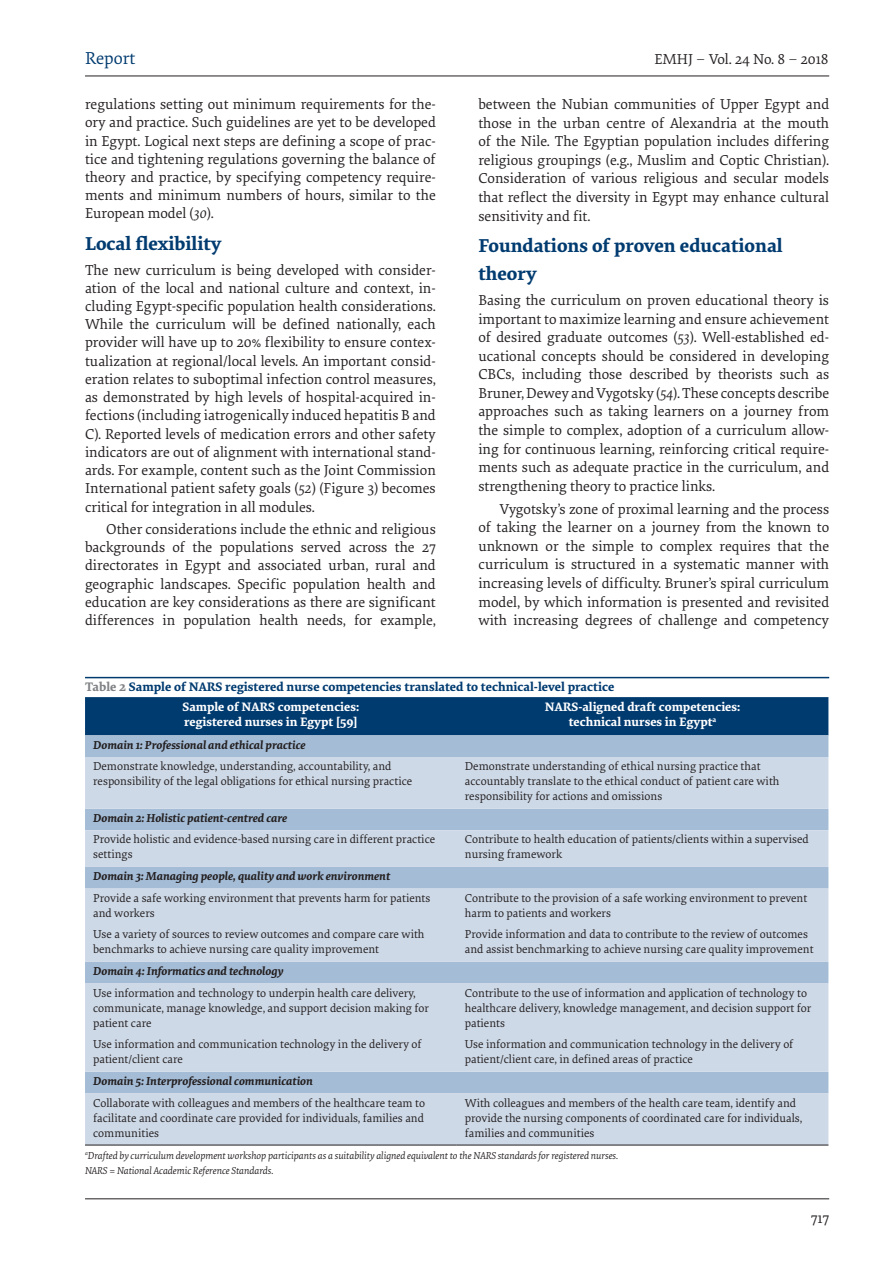
<style>
.page{position:relative;width:893px;height:1263px;background:#fff}
.page>*{position:absolute;margin:0;border:0;box-sizing:border-box;transform-origin:0 0}
.t1{font:700 19.5px/27.6px "Elena";color:#003b70}
.t2{font:18px "Elena";color:#003b70}
.Body_1{font:15px/18.1px "Elena";color:#231f20;text-align:justify}
.Body{font:15px/18.6px "Elena";color:#231f20;text-align:justify}
.tabletit{font:700 12.9px "Elena";color:#003b70}
.tabletxt1{font:700 12.75px "Elena";color:#fff}
.tabletxt{font:12px/15px "Elena";color:#231f20}
.tabletxt-2{font:italic 700 12px "Elena";color:#231f20}
.Table_note{font:italic 10.5px/15px "Elena";color:#231f20}
.s1{font-style:italic}
.s2{font-family:"Ropa Sans PTT";font-weight:300}
.s3{color:#808285}
</style>
<div class="page">
<hr style="left:85px;top:1198px;width:744px;height:1px;background:#231f20">
<hr style="left:85px;top:76px;width:744px;height:1px;background:#231f20">
<hr style="left:85px;top:677px;width:744px;height:1px;background:#003b70">
<svg style="left:85px;top:697px;width:743px;height:38px;background:#023c71"></svg>
<div style="left:85px;top:735px;width:743px;height:22px;background:#a4bcd6"></div>
<svg style="left:85px;top:757px;width:743px;height:388px;background:#c4d2e3"></svg>
<hr style="left:85px;top:1145px;width:372px;height:1px;background:#231f20">
<hr style="left:457px;top:1145px;width:371px;height:1px;background:#231f20">
<div style="left:93px;top:701px;width:356px;height:13px;background:#003b70"></div>
<div style="left:93px;top:716px;width:356px;height:13px;background:#003b70"></div>
<div style="left:465px;top:701px;width:355px;height:13px;background:#003b70"></div>
<div style="left:465px;top:716px;width:355px;height:13px;background:#003b70"></div>
<p class="t2" style="left:85px;top:46px;width:52px">Report</p>
<p class="Body_1" style="left:85px;top:95px;width:352px">regulations setting out minimum requirements for the&shy;ory and practice. Such guidelines are yet to be developed in Egypt. Logical next steps are defining a scope of prac&shy;tice and tightening regulations governing the balance of theory and practice, by specifying competency require&shy;ments and minimum numbers of hours, similar to the European model (<span class="s1">30</span>).</p>
<h1 class="t1" style="left:85px;top:228px;width:138px">Local flexibility</h1>
<p class="Body_1" style="left:85px;top:260px;width:352px">The new curriculum is being developed with consider&shy;ation of the local and national culture and context, in&shy;cluding Egypt-specific population health considerations.<br>While the curriculum will be defined nationally, each provider will have up to 20% flexibility to ensure contex&shy;tualization at regional/local levels. An important consid&shy;eration relates to suboptimal infection control measures, as demonstrated by high levels of hospital-acquired in&shy;fections (including iatrogenically induced hepatitis B and C). Reported levels of medication errors and other safety indicators are out of alignment with international stand&shy;ards. For example, content such as the Joint Commission International patient safety goals (<span class="s1">52</span>) (Figure 3) becomes critical for integration in all modules.</p>
<p class="Body" style="left:85px;top:519px;width:352px;line-height:18.1px;text-indent:21px">Other considerations include the ethnic and religious backgrounds of the populations served across the 27 directorates in Egypt and associated urban, rural and geographic landscapes. Specific population health and education are key considerations as there are significant differences in population health needs, for example,</p>
<p class="Body_1" style="left:654px;top:49px;width:176px">EMHJ <span class="s2">–</span> Vol. 24 No. 8 <span class="s2">–</span> 2018</p>
<p class="Body" style="left:478px;top:94px;width:352px">between the Nubian communities of Upper Egypt and those in the urban centre of Alexandria at the mouth of the Nile. The Egyptian population includes differing religious groupings (e.g., Muslim and Coptic Christian).<br>Consideration of various religious and secular models that reflect the diversity in Egypt may enhance cultural sensitivity and fit.</p>
<h1 class="t1" style="left:478px;top:231px;width:306px">Foundations of proven educational theory</h1>
<p class="Body_1" style="left:478px;top:290px;width:352px;line-height:18.6px">Basing the curriculum on proven educational theory is important to maximize learning and ensure achievement of desired graduate outcomes (<span class="s1">53</span>). Well-established ed&shy;ucational concepts should be considered in developing CBCs, including those described by theorists such as Bruner, Dewey and Vygotsky (<span class="s1">54</span>). These concepts describe approaches such as taking learners on a journey from the simple to complex, adoption of a curriculum allow&shy;ing for continuous learning, reinforcing critical require&shy;ments such as adequate practice in the curriculum, and strengthening theory to practice links.</p>
<p class="Body" style="left:478px;top:499px;width:352px;text-indent:21px">Vygotsky’s zone of proximal learning and the process of taking the learner on a journey from the known to unknown or the simple to complex requires that the curriculum is structured in a systematic manner with increasing levels of difficulty. Bruner’s spiral curriculum model, by which information is presented and revisited with increasing degrees of challenge and competency</p>
<p class="tabletit" style="left:85px;top:677px;width:531px"><span class="s3">Table 2</span> Sample of NARS registered nurse competencies translated to technical-level practice</p>
<p class="tabletxt1" style="left:183px;top:697px;width:178px">Sample of NARS competencies:</p>
<p class="tabletxt1" style="left:184px;top:712px;width:175px">registered nurses in Egypt [59]</p>
<p class="tabletxt1" style="left:545px;top:697px;width:197px">NARS-aligned draft competencies:</p>
<p class="tabletxt1" style="left:569px;top:712px;width:149px">technical nurses in Egypt<sup>a</sup></p>
<p class="tabletxt-2" style="left:93px;top:735px;width:214px">Domain 1: Professional and ethical practice</p>
<p class="tabletxt" style="left:93px;top:758px;width:321px">Demonstrate knowledge, understanding, accountability, and responsibility of the legal obligations for ethical nursing practice</p>
<p class="tabletxt" style="left:465px;top:758px;width:316px">Demonstrate understanding of ethical nursing practice that accountably translate to the ethical conduct of patient care with responsibility for actions and omissions</p>
<p class="tabletxt-2" style="left:93px;top:809px;width:196px">Domain 2: Holistic patient-centred care</p>
<p class="tabletxt" style="left:93px;top:831px;width:344px">Provide holistic and evidence-based nursing care in different practice settings</p>
<p class="tabletxt" style="left:465px;top:831px;width:345px">Contribute to health education of patients/clients within a supervised nursing framework</p>
<p class="tabletxt-2" style="left:93px;top:867px;width:299px">Domain 3: Managing people, quality and work environment</p>
<p class="tabletxt" style="left:93px;top:890px;width:339px">Provide a safe working environment that prevents harm for patients and workers</p>
<p class="tabletxt" style="left:465px;top:890px;width:344px">Contribute to the provision of a safe working environment to prevent harm to patients and workers</p>
<p class="tabletxt" style="left:93px;top:926px;width:333px">Use a variety of sources to review outcomes and compare care with benchmarks to achieve nursing care quality improvement</p>
<p class="tabletxt" style="left:465px;top:926px;width:350px">Provide information and data to contribute to the review of outcomes and assist benchmarking to achieve nursing care quality improvement</p>
<p class="tabletxt-2" style="left:93px;top:962px;width:192px">Domain 4: Informatics and technology</p>
<p class="tabletxt" style="left:93px;top:985px;width:337px">Use information and technology to underpin health care delivery, communicate, manage knowledge, and support decision making for patient care</p>
<p class="tabletxt" style="left:465px;top:985px;width:348px">Contribute to the use of information and application of technology to healthcare delivery, knowledge management, and decision support for patients</p>
<p class="tabletxt" style="left:93px;top:1036px;width:330px">Use information and communication technology in the delivery of patient/client care</p>
<p class="tabletxt" style="left:465px;top:1036px;width:330px">Use information and communication technology in the delivery of patient/client care, in defined areas of practice</p>
<p class="tabletxt-2" style="left:93px;top:1072px;width:221px">Domain 5: Interprofessional communication</p>
<p class="tabletxt" style="left:93px;top:1095px;width:333px;text-align:justify">Collaborate with colleagues and members of the healthcare team to facilitate and coordinate care provided for individuals, families and communities</p>
<p class="tabletxt" style="left:465px;top:1095px;width:339px">With colleagues and members of the health care team, identify and provide the nursing components of coordinated care for individuals, families and communities</p>
<p class="Table_note" style="left:85px;top:1147px;width:535px"><sup>a</sup>Drafted by curriculum development workshop participants as a suitability aligned equivalent to the NARS standards for registered nurses.<br>NARS = National Academic Reference Standards.</p>
<p class="Body_1" style="left:811px;top:1209px;width:20px">717</p>
</div>
